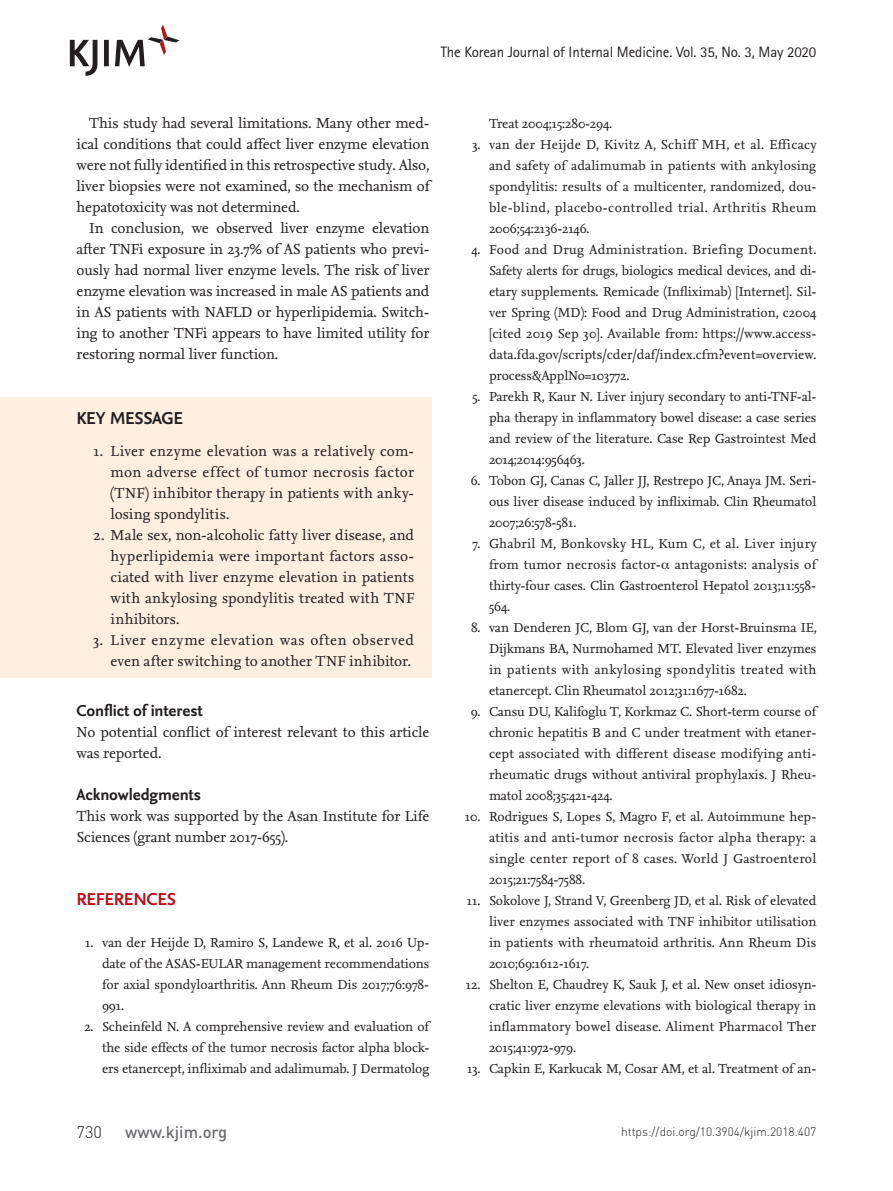
<style>
.page{position:relative;width:893px;height:1191px;background:#fff}
.page>*{position:absolute;margin:0;border:0;box-sizing:border-box;transform-origin:0 0}
.제목1{font:700 18px "Nexus Sans";letter-spacing:-.025em;color:#bb1018}
.키메세지제목{font:700 18px "Nexus Sans";letter-spacing:-.02em;color:#231f20}
.제목2{font:700 16.5px "Nexus Sans";letter-spacing:-.01em;color:#231f20}
.t1{font:500 16.5px "DIN Pro";color:#6c6d70}
.t2{font:300 16.5px "DIN Pro";color:#231f20}
.들였쓰기_본문{font:15px/21px "Nexus Serif";letter-spacing:-.01em;color:#231f20;text-align:justify}
.본문첫단락{font:15px/21px "Nexus Serif";letter-spacing:-.01em;color:#231f20}
.들였쓰기_본문-2{font:15px/21px "Nexus Serif";letter-spacing:.025em;color:#231f20;text-align:right}
.t3{font:15px "Rotis Sans Serif Std";letter-spacing:-.01em;color:#231f20}
.t4{font:13.5px/21px "Nexus Serif";letter-spacing:-.01em;color:#231f20;text-align:justify}
.t5{font:300 12px "DIN Pro";color:#231f20}
</style>
<div class="page">
<svg style="left:70px;top:25px;width:109px;height:51px"></svg>
<div style="left:0;top:397px;width:432px;height:280px;background:#feefe1"></div>
<p class="t3" style="left:441px;top:43px;width:377px">The Korean Journal of Internal Medicine. Vol. 35, No. 3, May 2020</p>
<p class="들였쓰기_본문" style="left:77px;top:112px;width:354px;text-indent:13px">This study had several limitations. Many other med&shy;ical conditions that could affect liver enzyme elevation were not fully identified in this retrospective study. Also, liver biopsies were not examined, so the mechanism of hepatotoxicity was not determined.</p>
<p class="들였쓰기_본문" style="left:77px;top:217px;width:354px;text-indent:13px">In conclusion, we observed liver enzyme elevation after TNFi exposure in 23.7% of AS patients who previ&shy;ously had normal liver enzyme levels. The risk of liver enzyme elevation was increased in male AS patients and in AS patients with NAFLD or hyperlipidemia. Switch&shy;ing to another TNFi appears to have limited utility for restoring normal liver function.</p>
<p class="키메세지제목" style="left:77px;top:407px;width:108px">KEY MESSAGE</p>
<p class="들였쓰기_본문" style="left:111px;top:440px;width:305px;text-indent:-17px">1. Liver enzyme elevation was a relatively com&shy;mon adverse effect of tumor necrosis factor (TNF) inhibitor therapy in patients with anky&shy;losing spondylitis.</p>
<p class="들였쓰기_본문" style="left:111px;top:524px;width:305px;text-indent:-17px">2. Male sex, non-alcoholic fatty liver disease, and hyperlipidemia were important factors asso&shy;ciated with liver enzyme elevation in patients with ankylosing spondylitis treated with TNF inhibitors.</p>
<p class="들였쓰기_본문-2" style="left:94px;top:629px;width:322px">3. Liver enzyme elevation was often observed even after switching to another TNF inhibitor.</p>
<p class="제목2" style="left:77px;top:700px;width:128px">Conflict of interest</p>
<p class="본문첫단락" style="left:77px;top:721px;width:354px">No potential conflict of interest relevant to this article was reported.</p>
<p class="제목2" style="left:77px;top:784px;width:126px">Acknowledgments</p>
<p class="본문첫단락" style="left:77px;top:805px;width:354px">This work was supported by the Asan Institute for Life<br>Sciences (grant number 2017-655).</p>
<p class="제목1" style="left:77px;top:887px;width:101px">REFERENCES</p>
<p class="t4" style="left:102px;top:931px;width:329px;text-indent:-17px">1. van der Heijde D, Ramiro S, Landewe R, et al. 2016 Up&shy;date of the ASAS-EULAR management recommendations for axial spondyloarthritis. Ann Rheum Dis 2017;76:978- 991.</p>
<p class="t4" style="left:102px;top:1015px;width:329px;text-indent:-18px">2. Scheinfeld N. A comprehensive review and evaluation of the side effects of the tumor necrosis factor alpha block&shy;ers etanercept, infliximab and adalimumab. J Dermatolog</p>
<p class="t4" style="left:489px;top:112px;width:125px">Treat 2004;15:280-294.</p>
<p class="t4" style="left:489px;top:133px;width:329px;text-indent:-17px">3. van der Heijde D, Kivitz A, Schiff MH, et al. Efficacy and safety of adalimumab in patients with ankylosing spondylitis: results of a multicenter, randomized, dou&shy;ble-blind, placebo-controlled trial. Arthritis Rheum 2006;54:2136-2146.</p>
<p class="t4" style="left:489px;top:238px;width:329px;text-indent:-18px">4. Food and Drug Administration. Briefing Document.<br>Safety alerts for drugs, biologics medical devices, and di&shy;etary supplements. Remicade (Infliximab) [Internet]. Sil&shy;ver Spring (MD): Food and Drug Administration, c2004 [cited 2019 Sep 30]. Available from: https://www.access&shy;data.fda.gov/scripts/cder/daf/index.cfm?event=overview. process&amp;ApplNo=103772.</p>
<p class="t4" style="left:489px;top:385px;width:329px;text-indent:-17px">5. Parekh R, Kaur N. Liver injury secondary to anti-TNF-al&shy;pha therapy in inflammatory bowel disease: a case series and review of the literature. Case Rep Gastrointest Med 2014;2014:956463.</p>
<p class="t4" style="left:489px;top:469px;width:329px;text-indent:-18px">6. Tobon GJ, Canas C, Jaller JJ, Restrepo JC, Anaya JM. Seri&shy;ous liver disease induced by infliximab. Clin Rheumatol 2007;26:578-581.</p>
<p class="t4" style="left:489px;top:532px;width:329px;text-indent:-17px">7. Ghabril M, Bonkovsky HL, Kum C, et al. Liver injury from tumor necrosis factor- antagonists: analysis of thirty-four cases. Clin Gastroenterol Hepatol 2013;11:558- 564.</p>
<p class="t4" style="left:489px;top:616px;width:329px;text-indent:-18px">8. van Denderen JC, Blom GJ, van der Horst-Bruinsma IE, Dijkmans BA, Nurmohamed MT. Elevated liver enzymes in patients with ankylosing spondylitis treated with etanercept. Clin Rheumatol 2012;31:1677-1682.</p>
<p class="t4" style="left:489px;top:700px;width:329px;text-indent:-18px">9. Cansu DU, Kalifoglu T, Korkmaz C. Short-term course of chronic hepatitis B and C under treatment with etaner&shy;cept associated with different disease modifying anti&shy;rheumatic drugs without antiviral prophylaxis. J Rheu&shy;matol 2008;35:421-424.</p>
<p class="t4" style="left:489px;top:805px;width:329px;text-indent:-24px">10. Rodrigues S, Lopes S, Magro F, et al. Autoimmune hep&shy;atitis and anti-tumor necrosis factor alpha therapy: a single center report of 8 cases. World J Gastroenterol 2015;21:7584-7588.</p>
<p class="t4" style="left:489px;top:889px;width:329px;text-indent:-22px">11. Sokolove J, Strand V, Greenberg JD, et al. Risk of elevated liver enzymes associated with TNF inhibitor utilisation in patients with rheumatoid arthritis. Ann Rheum Dis 2010;69:1612-1617.</p>
<p class="t4" style="left:489px;top:973px;width:329px;text-indent:-23px">12. Shelton E, Chaudrey K, Sauk J, et al. New onset idiosyn&shy;cratic liver enzyme elevations with biological therapy in inflammatory bowel disease. Aliment Pharmacol Ther 2015;41:972-979.</p>
<p class="t4" style="left:467px;top:1057px;width:351px">13. Capkin E, Karkucak M, Cosar AM, et al. Treatment of an-</p>
<p class="t2" style="left:77px;top:1120px;width:27px">730</p>
<p class="t1" style="left:125px;top:1120px;width:104px">www.kjim.org</p>
<p class="t5" style="left:621px;top:1123px;width:197px">https://doi.org/10.3904/kjim.2018.407</p>
</div>
